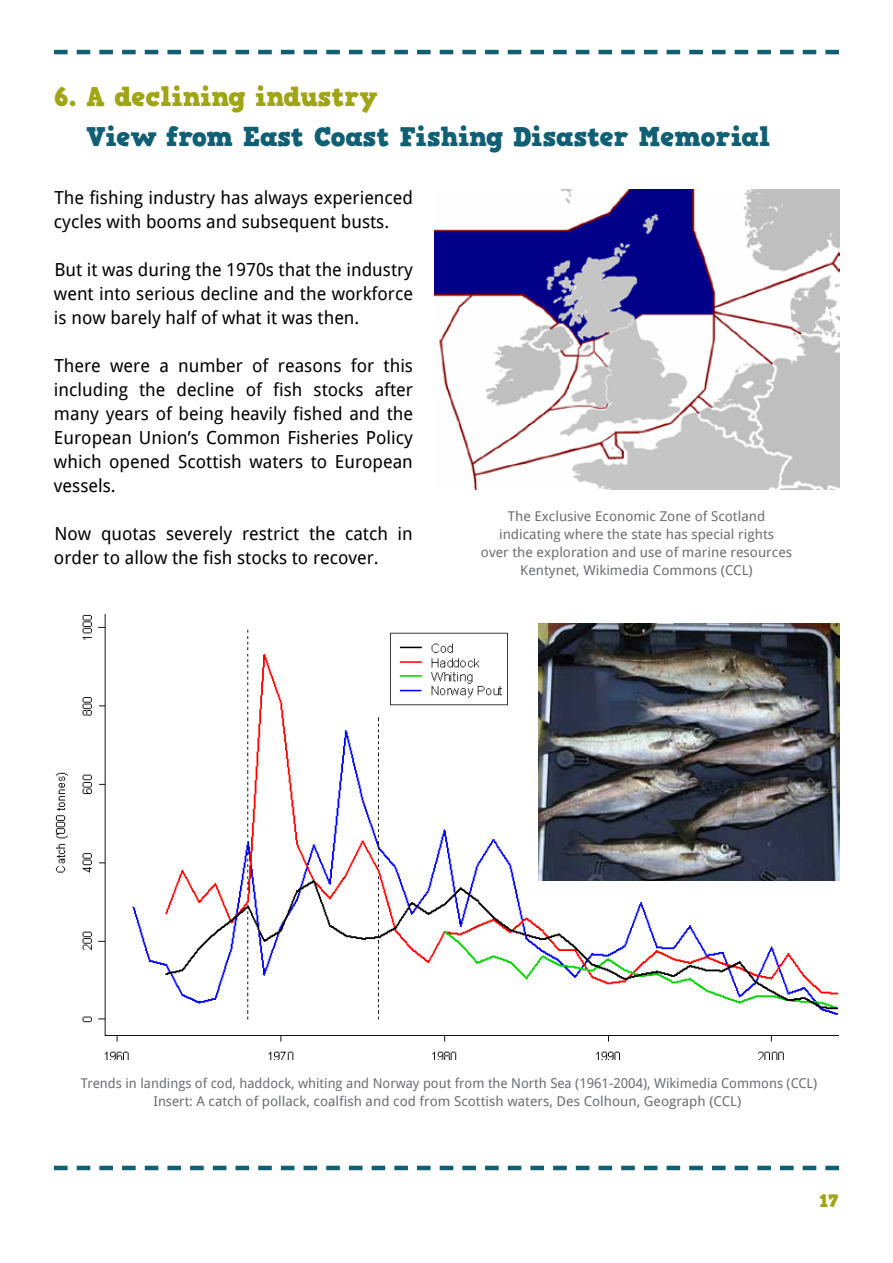
<style>
.page{position:relative;width:893px;height:1263px;background:#fff}
.page>*{position:absolute;margin:0;border:0;box-sizing:border-box;transform-origin:0 0}
.t1{font:27px "HVD Comic Serif Pro";color:#105f73}
.t2{font:27px "HVD Comic Serif Pro";letter-spacing:-.01em;color:#9fa515}
.t3{font:18px/24px "Droid Sans";color:#000}
.t4{font:18px "HVD Comic Serif Pro";color:#9fa515}
.t5{font:13.5px/18px "Droid Sans";color:#6d6e71;text-align:center}
.t6{font:13.5px/18px "Droid Sans";color:#6d6e71;text-align:center;scale:1.04 1}
</style>
<div class="page">
<svg style="left:54px;top:50px;width:785px;height:4px"></svg>
<svg style="left:54px;top:1166px;width:785px;height:4px"></svg>
<img style="left:55px;top:615px;width:784px;height:444px">
<img style="left:434px;top:189px;width:406px;height:300px">
<img style="left:539px;top:623px;width:301px;height:257px">
<img style="left:375px;top:623px;width:145px;height:92px">
<h1 class="t2" style="left:54px;top:76px;width:326px">6. A declining industry</h1>
<h1 class="t1" style="left:86px;top:116px;width:686px">View from East Coast Fishing Disaster Memorial</h1>
<p class="t3" style="left:54px;top:186px;width:361px">The fishing industry has always experienced cycles with booms and subsequent busts.</p>
<p class="t3" style="left:54px;top:258px;width:361px;text-align:justify">But it was during the 1970s that the industry went into serious decline and the workforce is now barely half of what it was then.</p>
<p class="t3" style="left:54px;top:354px;width:361px;text-align:justify">There were a number of reasons for this including the decline of fish stocks after many years of being heavily fished and the European Union’s Common Fisheries Policy which opened Scottish waters to European vessels.</p>
<p class="t3" style="left:54px;top:522px;width:360px">Now quotas severely restrict the catch in order to allow the fish stocks to recover.</p>
<p class="t6" style="left:481px;top:507px;width:301px">The Exclusive Economic Zone of Scotland indicating where the state has special rights<br>over the exploration and use of marine resources Kentynet, Wikimedia Commons (CCL)</p>
<p class="t5" style="left:81px;top:1074px;width:738px">Trends in landings of cod, haddock, whiting and Norway pout from the North Sea (1961-2004), Wikimedia Commons (CCL)<br>Insert: A catch of pollack, coalfish and cod from Scottish waters, Des Colhoun, Geograph (CCL)</p>
<p class="t4" style="left:819px;top:1187px;width:21px">17</p>
</div>
